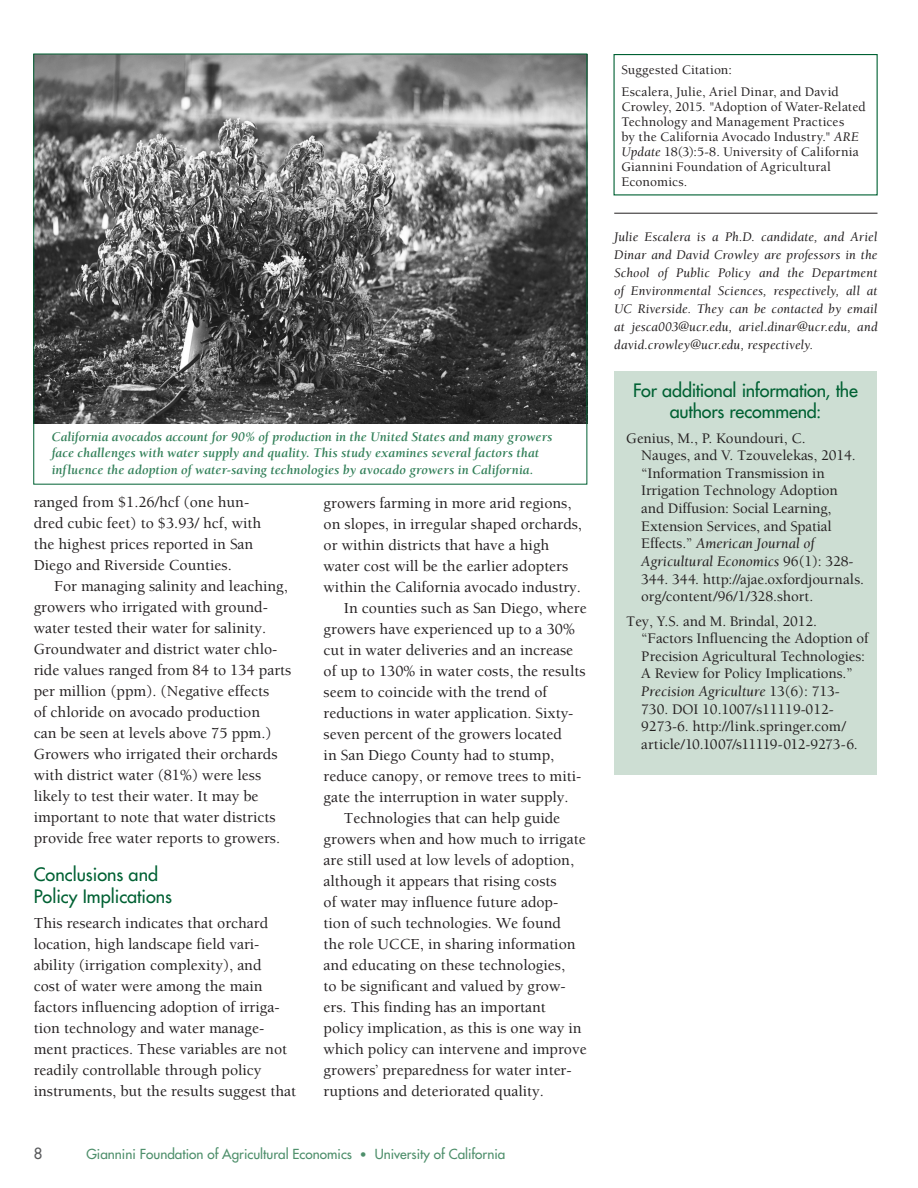
<style>
.page{position:relative;width:918px;height:1188px;background:#fff}
.page>*{position:absolute;margin:0;border:0;box-sizing:border-box;transform-origin:0 0}
.A-toc_title{font:500 18px/21.6px "Futura Std";letter-spacing:-.01em;color:#006133;text-align:center}
.Heading{font:500 18px/21.6px "Futura Std";color:#006133}
.A-parag_text_indent{font:500 15.75px/21px "Berkeley Std";color:#231f20}
.A-parag_text_no_inde{font:500 15.75px/21px "Berkeley Std";color:#231f20}
.A-parag_text_no_inde-2{font:500 15px/17.7px "Berkeley Std";letter-spacing:-.005em;color:#231f20}
.t1{font:500 15px "Futura Std";color:#57585a}
.A-Author_credits{font:italic 13.5px/18px "Berkeley Std";letter-spacing:.01em;color:#231f20;text-align:justify}
.A-photo_caption{font:italic 700 13.5px/16.2px "Berkeley Std";letter-spacing:.005em;color:#317f58}
.A-Article_title{font:500 13.5px/15px "Berkeley Std";letter-spacing:.01em;color:#231f20}
.t2{font:500 13.5px "Futura Std";color:#4e8f6b}
.A-Author{font:500 13.5px "Berkeley Std";letter-spacing:.005em;color:#231f20}
.s1{font-size:12px}
.s2{font-weight:400;font-style:italic}
</style>
<div class="page">
<hr style="left:614px;top:213px;width:264px;height:1px;background:#231f20">
<div style="left:614px;top:371px;width:263px;height:404px;background:#cdded3"></div>
<div style="left:614px;top:54px;width:264px;height:141px;border:1px solid #006133"></div>
<img style="left:35px;top:56px;width:550px;height:367px">
<p class="A-photo_caption" style="left:52px;top:429px;width:502px">California avocados account for 90% of production in the United States and many growers face challenges with water supply and quality. This study examines several factors that influence the adoption of water-saving technologies by avocado growers in California.</p>
<p class="A-parag_text_indent" style="left:34px;top:492px;width:229px">ranged from $1.26/hcf (one hun&shy;dred cubic feet) to $3.93/ hcf, with the highest prices reported in San Diego and Riverside Counties.</p>
<p class="A-parag_text_indent" style="left:34px;top:576px;width:259px;text-indent:20px">For managing salinity and leaching, growers who irrigated with ground&shy;water tested their water for salinity.<br>Groundwater and district water chlo&shy;ride values ranged from 84 to 134 parts per million (ppm). (Negative effects<br>of chloride on avocado production<br>can be seen at levels above 75 ppm.)<br>Growers who irrigated their orchards with district water (81%) were less likely to test their water. It may be important to note that water districts provide free water reports to growers.</p>
<p class="Heading" style="left:34px;top:864px;width:140px">Conclusions and<br>Policy Implications</p>
<p class="A-parag_text_no_inde" style="left:34px;top:913px;width:264px">This research indicates that orchard location, high landscape field vari&shy;ability (irrigation complexity), and<br>cost of water were among the main factors influencing adoption of irriga&shy;tion technology and water manage&shy;ment practices. These variables are not readily controllable through policy instruments, but the results suggest that</p>
<p class="A-parag_text_no_inde" style="left:324px;top:493px;width:260px">growers farming in more arid regions, on slopes, in irregular shaped orchards, or within districts that have a high water cost will be the earlier adopters within the California avocado industry.</p>
<p class="A-parag_text_indent" style="left:324px;top:598px;width:265px;text-indent:20px">In counties such as San Diego, where growers have experienced up to a 30% cut in water deliveries and an increase of up to 130% in water costs, the results seem to coincide with the trend of reductions in water application. Sixty&shy;seven percent of the growers located<br>in San Diego County had to stump, reduce canopy, or remove trees to miti&shy;gate the interruption in water supply.</p>
<p class="A-parag_text_indent" style="left:324px;top:808px;width:265px;text-indent:20px">Technologies that can help guide growers when and how much to irrigate are still used at low levels of adoption, although it appears that rising costs<br>of water may influence future adop&shy;tion of such technologies. We found<br>the role UCCE, in sharing information and educating on these technologies,<br>to be significant and valued by grow&shy;ers. This finding has an important policy implication, as this is one way in which policy can intervene and improve growers’ preparedness for water inter&shy;ruptions and deteriorated quality.</p>
<p class="t1" style="left:34px;top:1144px;width:10px">8</p>
<p class="t2" style="left:86px;top:1145px;width:421px">Giannini Foundation of Agricultural Economics <span class="s1">•</span> University of California</p>
<p class="A-Author" style="left:621px;top:63px;width:112px">Suggested Citation:</p>
<p class="A-Article_title" style="left:621px;top:85px;width:246px">Escalera, Julie, Ariel Dinar, and David Crowley, 2015. "Adoption of Water-Related Technology and Management Practices<br>by the California Avocado Industry." <span class="s2">ARE Update</span> 18(3):5-8. University of California Giannini Foundation of Agricultural Economics.</p>
<p class="A-Author_credits" style="left:614px;top:228px;width:265px">Julie Escalera is a Ph.D. candidate, and Ariel Dinar and David Crowley are professors in the School of Public Policy and the Department of Environmental Sciences, respectively, all at UC Riverside. They can be contacted by email at jesca003@ucr.edu, ariel.dinar@ucr.edu, and david.crowley@ucr.edu, respectively.</p>
<p class="A-toc_title" style="left:633px;top:379px;width:226px">For additional information, the authors recommend:</p>
<p class="A-parag_text_no_inde-2" style="left:641px;top:429px;width:224px;text-indent:-15px">Genius, M., P. Koundouri, C.<br>Nauges, and V. Tzouvelekas, 2014. “Information Transmission in Irrigation Technology Adoption and Diffusion: Social Learning, Extension Services, and Spatial Effects.” <span class="s2">American Journal of Agricultural Economics</span> 96(1): 328- 344. 344. http://ajae.oxfordjournals. org/content/96/1/328.short.</p>
<p class="A-parag_text_no_inde-2" style="left:641px;top:612px;width:229px;text-indent:-15px">Tey, Y.S. and M. Brindal, 2012. “Factors Influencing the Adoption of Precision Agricultural Technologies:<br>A Review for Policy Implications.” <span class="s2">Precision Agriculture</span> 13(6): 713- 730. DOI 10.1007/s11119-012- 9273-6. http://link.springer.com/ article/10.1007/s11119-012-9273-6.</p>
</div>
